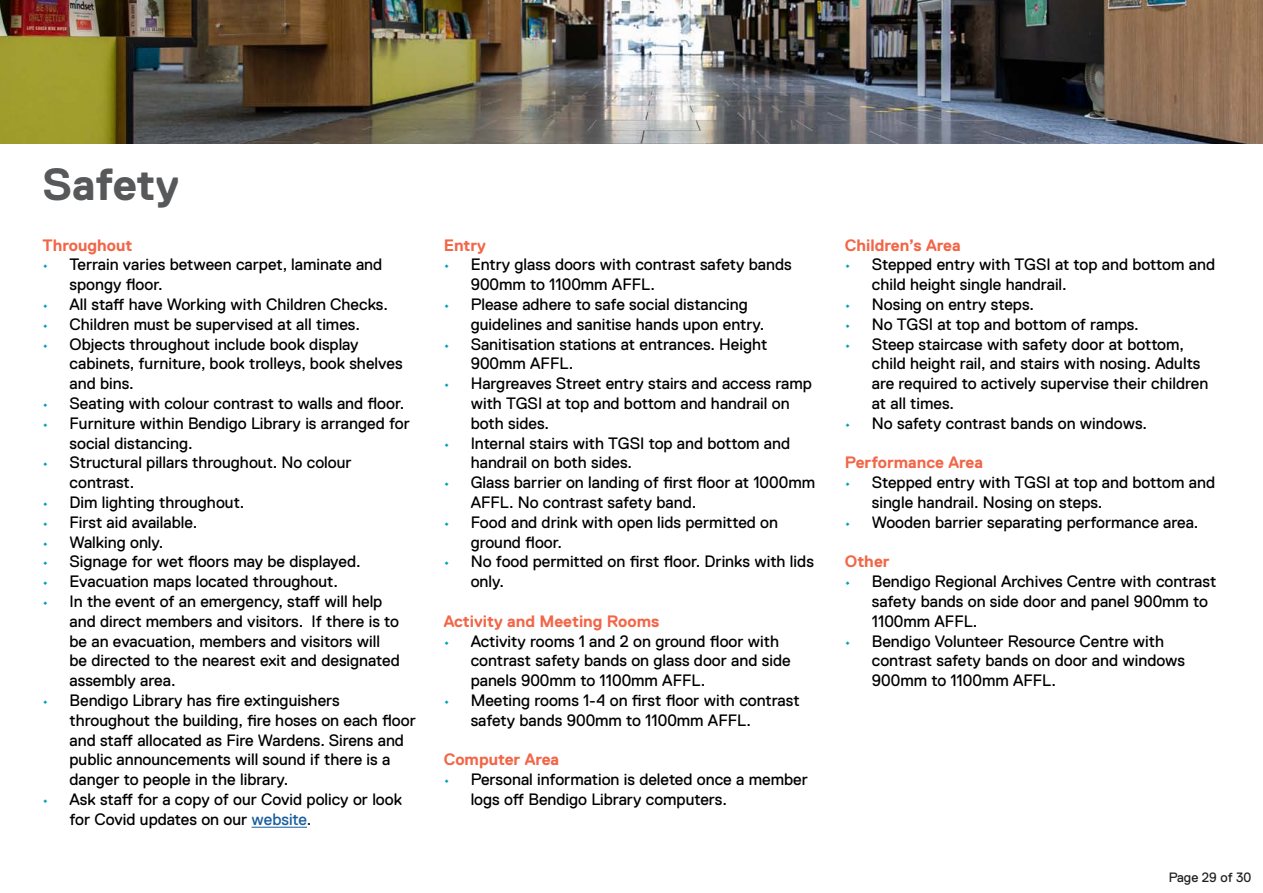
<style>
.page{position:relative;width:1263px;height:893px;background:#fff}
.page>*{position:absolute;margin:0;border:0;box-sizing:border-box;transform-origin:0 0}
.t1{font:700 45px "Replica";letter-spacing:-.01em;color:#57585a}
.t2{font:16.5px/19.8px "Replica";color:#000}
.t3{font:700 16.5px "Replica";color:#f26648}
.t4{font:13.5px "Replica";color:#231f20}
.s1{font-size:15px;color:#00a2b8}
.s2{color:#175d9e}
.s3{color:#231f20}
</style>
<div class="page">
<hr style="left:252px;top:827px;width:55px;height:1px;background:#175d9e">
<img style="left:0;top:0;width:1263px;height:144px">
<p class="t1" style="left:43px;top:159px;width:138px">Safety</p>
<p class="t3" style="left:43px;top:236px;width:91px">Throughout</p>
<p class="t2" style="left:70px;top:255px;width:314px;text-indent:-27px"><span class="s1">•</span> Terrain varies between carpet, laminate and spongy floor.</p>
<p class="t2" style="left:43px;top:294px;width:347px"><span class="s1">•</span> All staff have Working with Children Checks.</p>
<p class="t2" style="left:43px;top:314px;width:319px"><span class="s1">•</span> Children must be supervised at all times.</p>
<p class="t2" style="left:70px;top:334px;width:335px;text-indent:-27px"><span class="s1">•</span> Objects throughout include book display cabinets, furniture, book trolleys, book shelves and bins.</p>
<p class="t2" style="left:43px;top:393px;width:363px"><span class="s1">•</span> Seating with colour contrast to walls and floor.</p>
<p class="t2" style="left:70px;top:413px;width:342px;text-indent:-27px"><span class="s1">•</span> Furniture within Bendigo Library is arranged for social distancing.</p>
<p class="t2" style="left:70px;top:453px;width:284px;text-indent:-27px"><span class="s1">•</span> Structural pillars throughout. No colour contrast.</p>
<p class="t2" style="left:43px;top:492px;width:204px"><span class="s1">•</span> Dim lighting throughout.</p>
<p class="t2" style="left:43px;top:512px;width:157px"><span class="s1">•</span> First aid available.</p>
<p class="t2" style="left:43px;top:532px;width:122px"><span class="s1">•</span> Walking only.</p>
<p class="t2" style="left:43px;top:552px;width:320px"><span class="s1">•</span> Signage for wet floors may be displayed.</p>
<p class="t2" style="left:43px;top:572px;width:297px"><span class="s1">•</span> Evacuation maps located throughout.</p>
<p class="t2" style="left:70px;top:591px;width:332px;text-indent:-27px"><span class="s1">•</span> In the event of an emergency, staff will help and direct members and visitors. If there is to be an evacuation, members and visitors will be directed to the nearest exit and designated assembly area.</p>
<p class="t2" style="left:70px;top:690px;width:348px;text-indent:-27px"><span class="s1">•</span> Bendigo Library has fire extinguishers throughout the building, fire hoses on each floor and staff allocated as Fire Wardens. Sirens and public announcements will sound if there is a danger to people in the library.</p>
<p class="t2" style="left:70px;top:789px;width:334px;text-indent:-27px"><span class="s1">•</span> Ask staff for a copy of our Covid policy or look for Covid updates on our <span class="s2">website</span><span class="s3">.</span></p>
<p class="t3" style="left:444px;top:236px;width:44px">Entry</p>
<p class="t2" style="left:471px;top:255px;width:323px;text-indent:-27px"><span class="s1">•</span> Entry glass doors with contrast safety bands<br>900mm to 1100mm AFFL.</p>
<p class="t2" style="left:471px;top:294px;width:295px;text-indent:-27px"><span class="s1">•</span> Please adhere to safe social distancing guidelines and sanitise hands upon entry.</p>
<p class="t2" style="left:471px;top:334px;width:298px;text-indent:-27px"><span class="s1">•</span> Sanitisation stations at entrances. Height<br>900mm AFFL.</p>
<p class="t2" style="left:471px;top:374px;width:343px;text-indent:-27px"><span class="s1">•</span> Hargreaves Street entry stairs and access ramp with TGSI at top and bottom and handrail on both sides.</p>
<p class="t2" style="left:471px;top:433px;width:321px;text-indent:-27px"><span class="s1">•</span> Internal stairs with TGSI top and bottom and handrail on both sides.</p>
<p class="t2" style="left:471px;top:473px;width:346px;text-indent:-27px"><span class="s1">•</span> Glass barrier on landing of first floor at 1000mm<br>AFFL. No contrast safety band.</p>
<p class="t2" style="left:471px;top:512px;width:309px;text-indent:-27px"><span class="s1">•</span> Food and drink with open lids permitted on ground floor.</p>
<p class="t2" style="left:471px;top:552px;width:345px;text-indent:-27px"><span class="s1">•</span> No food permitted on first floor. Drinks with lids only.</p>
<p class="t3" style="left:444px;top:612px;width:217px">Activity and Meeting Rooms</p>
<p class="t2" style="left:471px;top:631px;width:321px;text-indent:-27px"><span class="s1">•</span> Activity rooms 1 and 2 on ground floor with contrast safety bands on glass door and side panels 900mm to 1100mm AFFL.</p>
<p class="t2" style="left:471px;top:690px;width:331px;text-indent:-27px"><span class="s1">•</span> Meeting rooms 1-4 on first floor with contrast safety bands 900mm to 1100mm AFFL.</p>
<p class="t3" style="left:444px;top:751px;width:117px">Computer Area</p>
<p class="t2" style="left:471px;top:770px;width:339px;text-indent:-27px"><span class="s1">•</span> Personal information is deleted once a member logs off Bendigo Library computers.</p>
<p class="t3" style="left:845px;top:236px;width:117px">Children’s Area</p>
<p class="t2" style="left:872px;top:255px;width:345px;text-indent:-27px"><span class="s1">•</span> Stepped entry with TGSI at top and bottom and child height single handrail.</p>
<p class="t2" style="left:845px;top:294px;width:191px"><span class="s1">•</span> Nosing on entry steps.</p>
<p class="t2" style="left:845px;top:314px;width:295px"><span class="s1">•</span> No TGSI at top and bottom of ramps.</p>
<p class="t2" style="left:872px;top:334px;width:338px;text-indent:-27px"><span class="s1">•</span> Steep staircase with safety door at bottom, child height rail, and stairs with nosing. Adults are required to actively supervise their children at all times.</p>
<p class="t2" style="left:845px;top:413px;width:304px"><span class="s1">•</span> No safety contrast bands on windows.</p>
<p class="t3" style="left:845px;top:454px;width:140px">Performance Area</p>
<p class="t2" style="left:872px;top:473px;width:345px;text-indent:-27px"><span class="s1">•</span> Stepped entry with TGSI at top and bottom and single handrail. Nosing on steps.</p>
<p class="t2" style="left:845px;top:512px;width:355px"><span class="s1">•</span> Wooden barrier separating performance area.</p>
<p class="t3" style="left:845px;top:553px;width:46px">Other</p>
<p class="t2" style="left:872px;top:572px;width:346px;text-indent:-27px"><span class="s1">•</span> Bendigo Regional Archives Centre with contrast safety bands on side door and panel 900mm to<br>1100mm AFFL.</p>
<p class="t2" style="left:872px;top:631px;width:315px;text-indent:-27px"><span class="s1">•</span> Bendigo Volunteer Resource Centre with contrast safety bands on door and windows<br>900mm to 1100mm AFFL.</p>
<p class="t4" style="left:1169px;top:870px;width:84px">Page 29 of 30</p>
</div>
